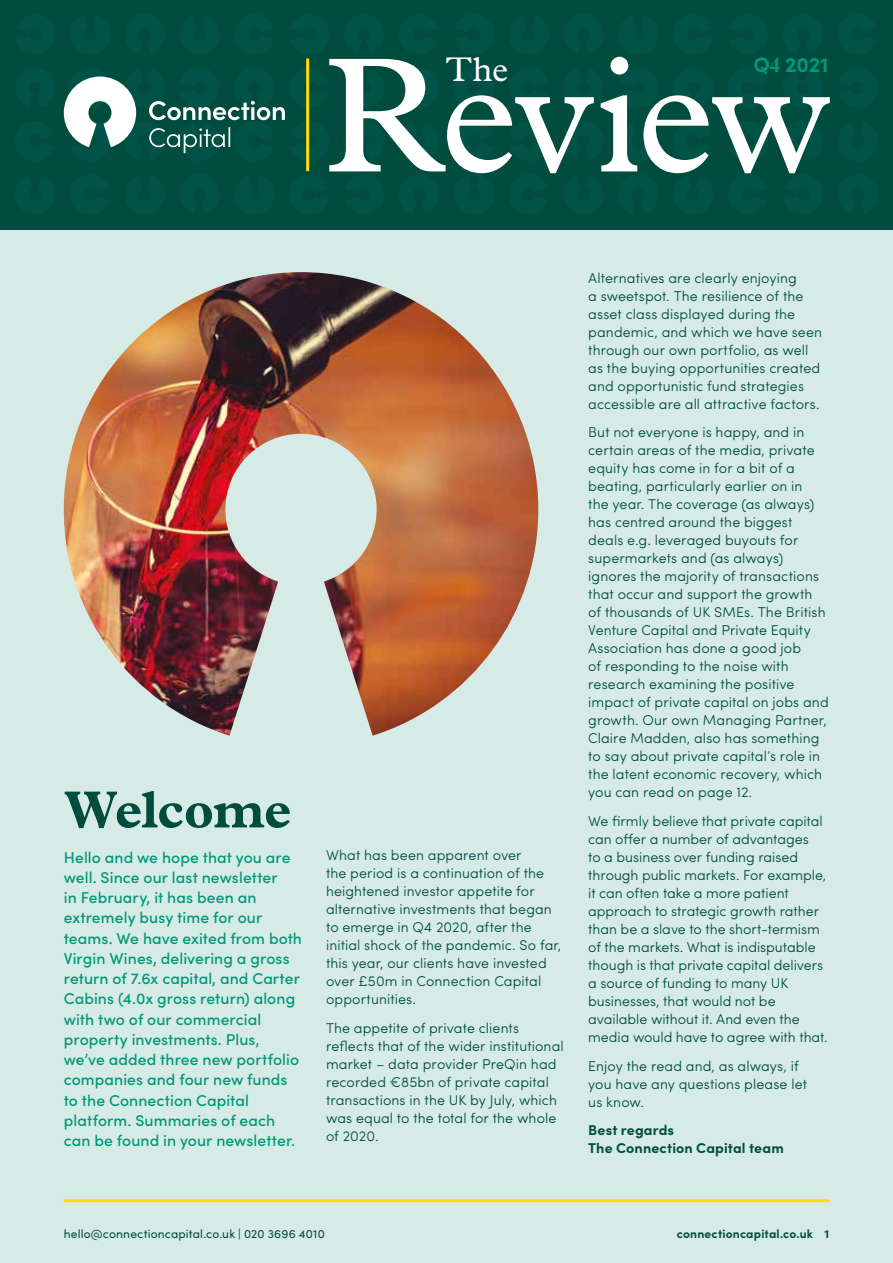
<style>
.page{position:relative;width:893px;height:1263px;background:#fff}
.page>*{position:absolute;margin:0;border:0;box-sizing:border-box;transform-origin:0 0}
.t1{font:165px "Plantin";letter-spacing:-.015em;color:#fff}
.t2{font:700 52.5px "Plantin";letter-spacing:-.015em;color:#004d40}
.t3{font:34.5px "Plantin";color:#fff}
.t4{font:700 21px "Sofia Pro";color:#009879}
.t5{font:500 15.75px/20.2px "Sofia Pro";letter-spacing:.005em;color:#009879}
.t6{font:300 14.25px/18px "Sofia Pro";letter-spacing:.005em;color:#004d40}
.t7{font:700 14.25px/18px "Sofia Pro";letter-spacing:.01em;color:#004d40}
.t8{font:12px "Sofia Pro";letter-spacing:.015em;color:#004d40}
.t9{font:700 12px "Sofia Pro";letter-spacing:.015em;color:#004d40}
.s1{font-family:"Kokila";font-size:27px}
</style>
<div class="page">
<div style="left:0;top:230px;width:893px;height:1033px;background:#d6ebe6"></div>
<hr style="left:64px;top:1199px;width:765px;height:3px;background:#fd0">
<div style="left:0;top:0;width:893px;height:230px;background:#004d40"></div>
<svg style="left:64px;top:67px;width:246px;height:94px"></svg>
<hr style="left:306px;top:58px;width:3px;height:113px;background:#fd0">
<img style="left:64px;top:272px;width:474px;height:464px">
<h1 class="t1" style="left:323px;top:22px;width:509px">Review</h1>
<h3 class="t3" style="left:446px;top:50px;width:64px">The</h3>
<h3 class="t4" style="left:753px;top:49px;width:76px">Q<span class="s1">4</span> 2021</h3>
<h2 class="t2" style="left:64px;top:778px;width:229px">Welcome</h2>
<p class="t5" style="left:64px;top:846px;width:240px">Hello and we hope that you are well. Since our last newsletter<br>in February, it has been an extremely busy time for our teams. We have exited from both<br>Virgin Wines, delivering a gross return of 7.6x capital, and Carter<br>Cabins (4.0x gross return) along with two of our commercial property investments. Plus, we’ve added three new portfolio companies and four new funds to the Connection Capital platform. Summaries of each can be found in your newsletter.</p>
<p class="t6" style="left:326px;top:845px;width:237px">What has been apparent over<br>the period is a continuation of the heightened investor appetite for alternative investments that began to emerge in Q4 2020, after the initial shock of the pandemic. So far, this year, our clients have invested over £50m in Connection Capital opportunities.</p>
<p class="t6" style="left:326px;top:1018px;width:239px">The appetite of private clients reflects that of the wider institutional market – data provider PreQin had recorded €85bn of private capital transactions in the UK by July, which was equal to the total for the whole of 2020.</p>
<p class="t6" style="left:588px;top:268px;width:235px">Alternatives are clearly enjoying<br>a sweetspot. The resilience of the asset class displayed during the pandemic, and which we have seen through our own portfolio, as well as the buying opportunities created and opportunistic fund strategies accessible are all attractive factors.</p>
<p class="t6" style="left:588px;top:423px;width:242px">But not everyone is happy, and in certain areas of the media, private equity has come in for a bit of a beating, particularly earlier on in<br>the year. The coverage (as always) has centred around the biggest deals e.g. leveraged buyouts for supermarkets and (as always) ignores the majority of transactions that occur and support the growth of thousands of UK SMEs. The British Venture Capital and Private Equity Association has done a good job<br>of responding to the noise with research examining the positive impact of private capital on jobs and growth. Our own Managing Partner, Claire Madden, also has something to say about private capital’s role in the latent economic recovery, which you can read on page 12.</p>
<p class="t6" style="left:588px;top:811px;width:241px">We firmly believe that private capital can offer a number of advantages<br>to a business over funding raised through public markets. For example, it can often take a more patient approach to strategic growth rather than be a slave to the short-termism of the markets. What is indisputable though is that private capital delivers a source of funding to many UK businesses, that would not be available without it. And even the media would have to agree with that.</p>
<p class="t6" style="left:588px;top:1056px;width:220px">Enjoy the read and, as always, if you have any questions please let us know.</p>
<p class="t7" style="left:588px;top:1120px;width:197px">Best regards<br>The Connection Capital team</p>
<p class="t8" style="left:64px;top:1223px;width:263px">hello@connectioncapital.co.uk | 020 3696 4010</p>
<p class="t9" style="left:677px;top:1222px;width:154px">connectioncapital.co.uk 1</p>
</div>
